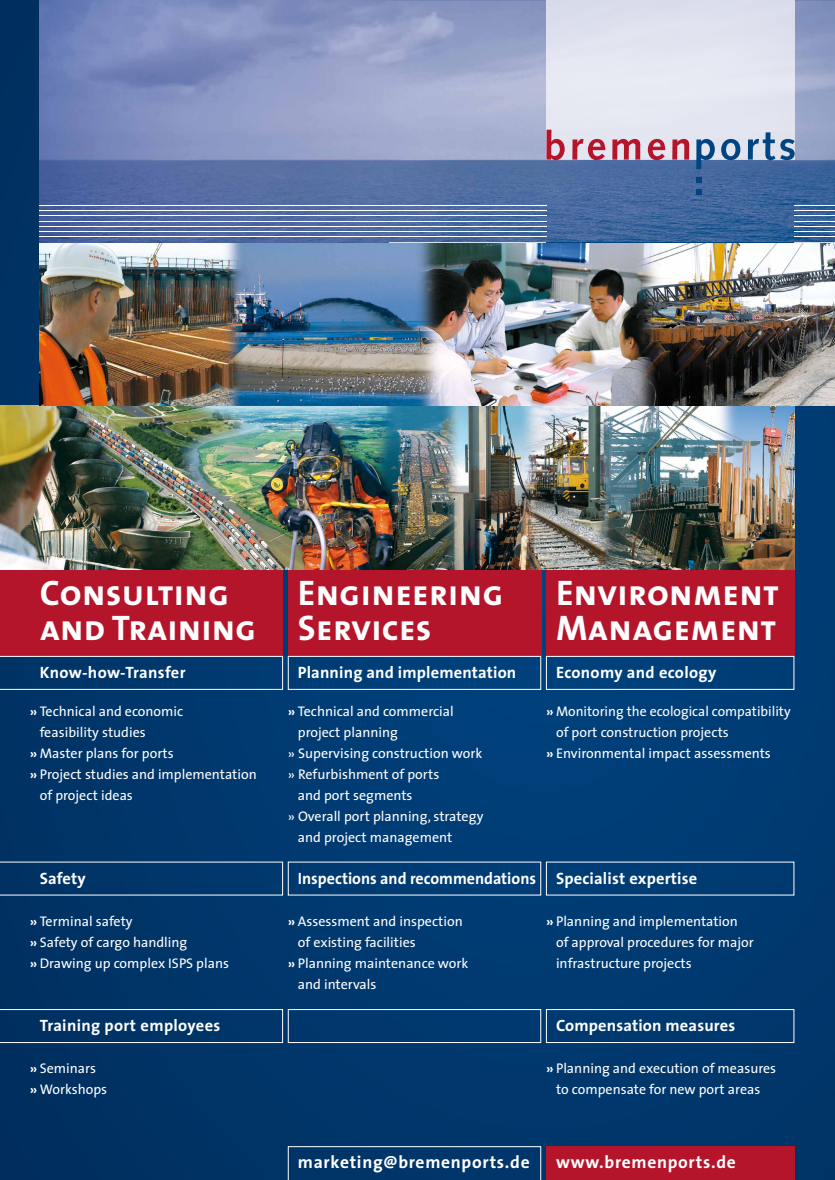
<style>
.page{position:relative;width:835px;height:1180px;background:#fff}
.page>*{position:absolute;margin:0;border:0;box-sizing:border-box;transform-origin:0 0}
.t1{font:35.7px/35px "The Sans Bold Caps";letter-spacing:.01em;color:#fff}
.t2{font:700 17.5px "The Sans";letter-spacing:.04em;color:#fff}
.t3{font:700 16.45px "The Sans";letter-spacing:.01em;color:#fff}
.t4{font:14px/21px "The Sans";color:#fff}
.s1{font-weight:700}
</style>
<div class="page">
<div style="left:0;top:0;width:834px;height:1180px;background:linear-gradient(to right,#003466,#023e77)"></div>
<div style="left:0;top:570px;width:283px;height:86px;background:#b5152b"></div>
<svg style="left:0;top:861px;width:283px;height:34px;background:#0b3e6f"></svg>
<svg style="left:0;top:1009px;width:283px;height:34px;background:#0f3f6e"></svg>
<div style="left:288px;top:1009px;width:253px;height:34px;border:1px solid #fff"></div>
<div style="left:288px;top:1146px;width:253px;height:34px;background:#003669"></div>
<div style="left:546px;top:1009px;width:248px;height:34px;border:1px solid #fff"></div>
<div style="left:288px;top:570px;width:253px;height:86px;background:#b5152b"></div>
<div style="left:546px;top:570px;width:248px;height:86px;background:#b5152b"></div>
<img style="left:0;top:406px;width:794px;height:164px">
<img style="left:40px;top:242px;width:794px;height:164px">
<img style="left:40px;top:0;width:539px;height:242px">
<img style="left:771px;top:0;width:63px;height:242px">
<img style="left:579px;top:159px;width:192px;height:83px">
<img style="left:546px;top:0;width:248px;height:159px">
<svg style="left:546px;top:130px;width:18px;height:30px"></svg>
<svg style="left:572px;top:139px;width:33px;height:21px"></svg>
<svg style="left:612px;top:139px;width:28px;height:21px"></svg>
<svg style="left:647px;top:139px;width:18px;height:21px"></svg>
<svg style="left:672px;top:139px;width:17px;height:21px"></svg>
<svg style="left:696px;top:139px;width:18px;height:30px"></svg>
<svg style="left:721px;top:139px;width:19px;height:21px"></svg>
<svg style="left:747px;top:132px;width:47px;height:28px"></svg>
<svg style="left:696px;top:190px;width:5px;height:5px"></svg>
<svg style="left:696px;top:177px;width:5px;height:5px"></svg>
<hr style="left:40px;top:236px;width:506px;height:1px;background:#fff">
<hr style="left:40px;top:231px;width:506px;height:1px;background:#fff">
<hr style="left:40px;top:226px;width:506px;height:1px;background:#fff">
<hr style="left:40px;top:221px;width:506px;height:1px;background:#fff">
<hr style="left:40px;top:215px;width:506px;height:1px;background:#fff">
<hr style="left:40px;top:210px;width:506px;height:1px;background:#fff">
<hr style="left:40px;top:205px;width:506px;height:1px;background:#fff">
<hr style="left:794px;top:236px;width:40px;height:1px;background:#fff">
<hr style="left:794px;top:231px;width:40px;height:1px;background:#fff">
<hr style="left:794px;top:226px;width:40px;height:1px;background:#fff">
<hr style="left:794px;top:221px;width:40px;height:1px;background:#fff">
<hr style="left:794px;top:215px;width:40px;height:1px;background:#fff">
<hr style="left:794px;top:210px;width:40px;height:1px;background:#fff">
<hr style="left:794px;top:205px;width:40px;height:1px;background:#fff">
<div style="left:546px;top:1146px;width:248px;height:34px;background:#b5152b"></div>
<svg style="left:0;top:656px;width:283px;height:34px;background:#0f4274"></svg>
<div style="left:288px;top:656px;width:253px;height:34px;border:1px solid #fff"></div>
<div style="left:546px;top:656px;width:248px;height:34px;border:1px solid #fff"></div>
<h1 class="t1" style="left:40px;top:575px;width:218px">Consulting and Training</h1>
<p class="t3" style="left:40px;top:659px;width:147px">Know-how-Transfer</p>
<p class="t4" style="left:30px;top:700px;width:155px"><span class="s1">»</span> Technical and economic</p>
<p class="t4" style="left:40px;top:721px;width:107px">feasibility studies</p>
<p class="t4" style="left:30px;top:742px;width:145px"><span class="s1">»</span> Master plans for ports</p>
<p class="t4" style="left:30px;top:763px;width:228px"><span class="s1">»</span> Project studies and implementation</p>
<p class="t4" style="left:40px;top:784px;width:95px">of project ideas</p>
<p class="t3" style="left:40px;top:865px;width:48px">Safety</p>
<p class="t4" style="left:30px;top:910px;width:201px"><span class="s1">»</span> Terminal safety<br><span class="s1">»</span> Safety of cargo handling<br><span class="s1">»</span> Drawing up complex ISPS plans</p>
<p class="t3" style="left:40px;top:1012px;width:182px">Training port employees</p>
<p class="t4" style="left:30px;top:1057px;width:79px"><span class="s1">»</span> Seminars<br><span class="s1">»</span> Workshops</p>
<h1 class="t1" style="left:298px;top:575px;width:207px">Engineering<br>Services</h1>
<p class="t3" style="left:298px;top:659px;width:220px">Planning and implementation</p>
<p class="t4" style="left:288px;top:700px;width:167px"><span class="s1">»</span> Technical and commercial</p>
<p class="t4" style="left:298px;top:721px;width:102px">project planning</p>
<p class="t4" style="left:288px;top:742px;width:196px">» Supervising construction work</p>
<p class="t4" style="left:288px;top:763px;width:153px">» Refurbishment of ports</p>
<p class="t4" style="left:298px;top:784px;width:116px">and port segments</p>
<p class="t4" style="left:288px;top:805px;width:197px">» Overall port planning, strategy</p>
<p class="t4" style="left:298px;top:826px;width:156px">and project management</p>
<p class="t3" style="left:298px;top:865px;width:240px">Inspections and recommendations</p>
<p class="t4" style="left:288px;top:910px;width:176px"><span class="s1">»</span> Assessment and inspection</p>
<p class="t4" style="left:298px;top:931px;width:119px">of existing facilities</p>
<p class="t4" style="left:288px;top:952px;width:182px"><span class="s1">»</span> Planning maintenance work</p>
<p class="t4" style="left:298px;top:973px;width:80px">and intervals</p>
<h1 class="t1" style="left:556px;top:575px;width:224px">Environment<br>Management</h1>
<p class="t3" style="left:556px;top:659px;width:162px">Economy and ecology</p>
<p class="t4" style="left:546px;top:700px;width:246px"><span class="s1">»</span> Monitoring the ecological compatibility</p>
<p class="t4" style="left:556px;top:721px;width:174px">of port construction projects</p>
<p class="t4" style="left:546px;top:742px;width:226px"><span class="s1">»</span> Environmental impact assessments</p>
<p class="t3" style="left:556px;top:865px;width:143px">Specialist expertise</p>
<p class="t4" style="left:556px;top:910px;width:199px;text-indent:-10px"><span class="s1">»</span> Planning and implementation of approval procedures for major infrastructure projects</p>
<p class="t3" style="left:556px;top:1012px;width:181px">Compensation measures</p>
<p class="t4" style="left:546px;top:1057px;width:232px;text-align:center"><span class="s1">»</span> Planning and execution of measures to compensate for new port areas</p>
<p class="t2" style="left:298px;top:1147px;width:233px">marketing@bremenports.de</p>
<p class="t2" style="left:556px;top:1147px;width:181px">www.bremenports.de</p>
</div>
